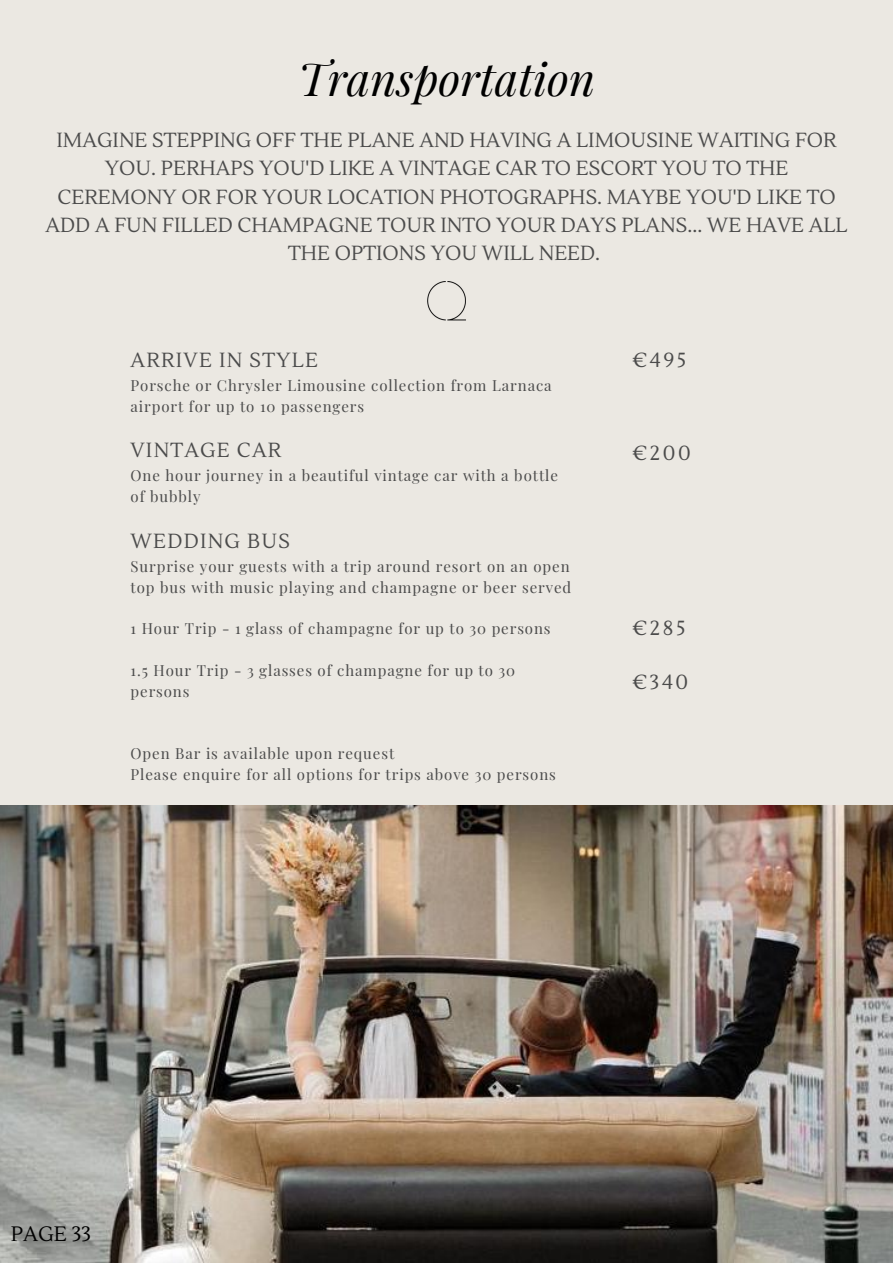
<style>
.page{position:relative;width:893px;height:1263px;background:#ebe8e2}
.page>*{position:absolute;margin:0;border:0;box-sizing:border-box;transform-origin:0 0}
.t1{font:italic 45px "Playfair Display";color:#000}
.t2{font:20.85px "Lustria";color:#000}
.t3{font:20.4px/28.1px "Lustria";color:#4b4b4b;text-align:center}
.t4{font:20.4px "Lustria";letter-spacing:.06em;color:#4b4b4b}
.t5{font:15px/20.9px "Playfair Display";letter-spacing:.06em;color:#4b4b4b}
</style>
<div class="page">
<img style="left:0;top:805px;width:893px;height:458px">
<img style="left:427px;top:282px;width:39px;height:39px">
<h1 class="t1" style="left:298px;top:47px;width:298px">Transportation</h1>
<p class="t3" style="left:45px;top:127px;width:803px">IMAGINE STEPPING OFF THE PLANE AND HAVING A LIMOUSINE WAITING FOR YOU. PERHAPS YOU'D LIKE A VINTAGE CAR TO ESCORT YOU TO THE CEREMONY OR FOR YOUR LOCATION PHOTOGRAPHS. MAYBE YOU'D LIKE TO ADD A FUN FILLED CHAMPAGNE TOUR INTO YOUR DAYS PLANS... WE HAVE ALL THE OPTIONS YOU WILL NEED.</p>
<h3 class="t4" style="left:131px;top:347px;width:189px">ARRIVE IN STYLE</h3>
<p class="t5" style="left:131px;top:374px;width:422px">Porsche or Chrysler Limousine collection from Larnaca airport for up to 10 passengers</p>
<h3 class="t4" style="left:131px;top:438px;width:152px">VINTAGE CAR</h3>
<p class="t5" style="left:131px;top:465px;width:429px">One hour journey in a beautiful vintage car with a bottle of bubbly</p>
<h3 class="t4" style="left:131px;top:528px;width:161px">WEDDING BUS</h3>
<p class="t5" style="left:131px;top:555px;width:442px">Surprise your guests with a trip around resort on an open top bus with music playing and champagne or beer served</p>
<p class="t5" style="left:131px;top:618px;width:421px">1 Hour Trip - 1 glass of champagne for up to 30 persons</p>
<p class="t5" style="left:131px;top:659px;width:386px">1.5 Hour Trip - 3 glasses of champagne for up to 30 persons</p>
<p class="t5" style="left:131px;top:743px;width:427px">Open Bar is available upon request<br>Please enquire for all options for trips above 30 persons</p>
<h3 class="t3" style="left:632px;top:346px;width:56px">€495</h3>
<h3 class="t3" style="left:632px;top:440px;width:60px">€200</h3>
<h3 class="t3" style="left:632px;top:614px;width:55px">€285</h3>
<h3 class="t3" style="left:632px;top:669px;width:57px">€340</h3>
<h2 class="t2" style="left:11px;top:1221px;width:82px">PAGE 33</h2>
</div>
